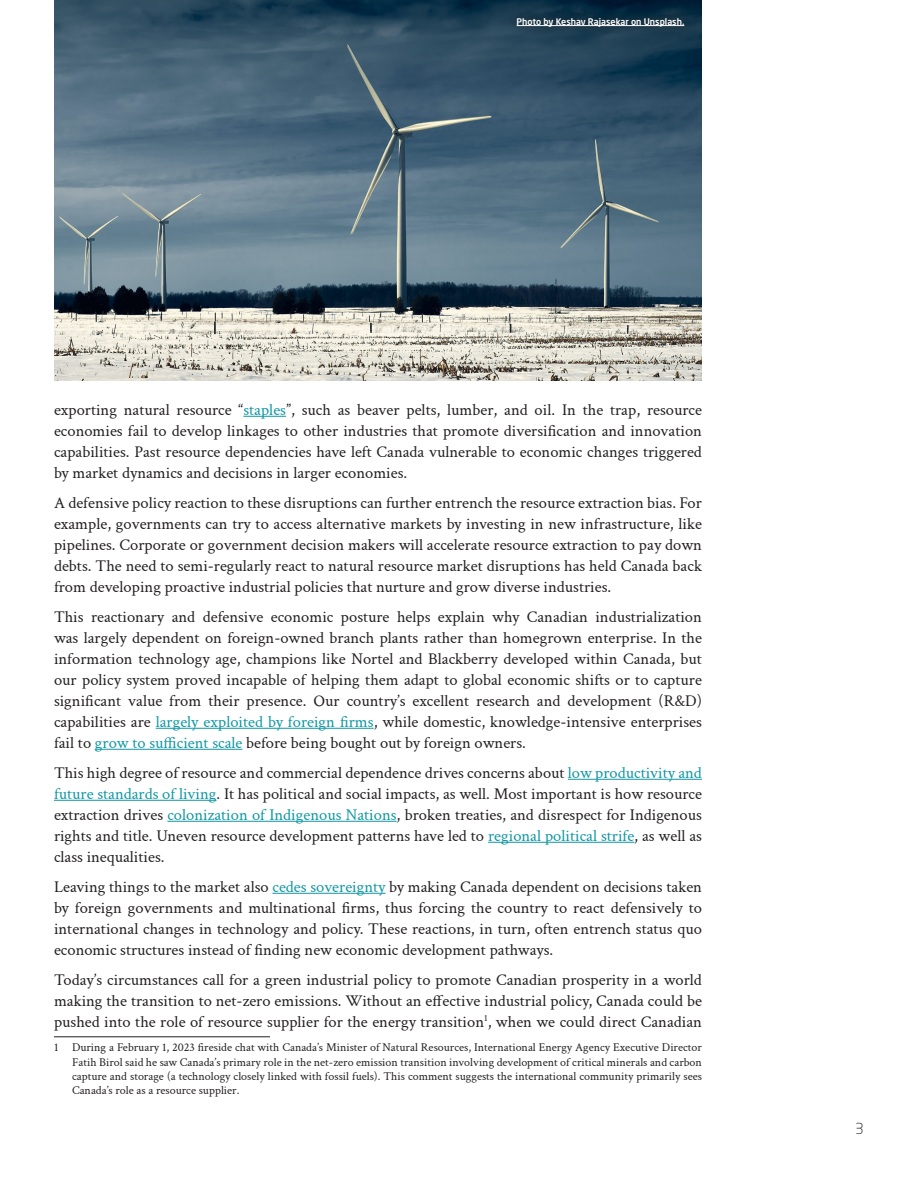
<style>
.page{position:relative;width:918px;height:1188px;background:#fff}
.page>*{position:absolute;margin:0;border:0;box-sizing:border-box;transform-origin:0 0}
._3_-_Paragraph{font:16.5px/21px "Crimson Text";color:#231f20;text-align:justify}
.t1{font:300 15px "Neo Sans W1 G";color:#231f20}
._4-_foot_notes{font:12px/14.4px "Crimson Text";color:#231f20;text-align:justify}
._3_-_Sub_header{font:500 9px "Neo Sans W1 G";color:#fff}
.s1{color:#0f97a3}
</style>
<div class="page">
<hr style="left:243px;top:416px;width:43px;height:1px;background:#0f97a3">
<hr style="left:156px;top:728px;width:218px;height:1px;background:#0f97a3">
<hr style="left:95px;top:749px;width:147px;height:1px;background:#0f97a3">
<hr style="left:568px;top:779px;width:134px;height:1px;background:#0f97a3">
<hr style="left:54px;top:800px;width:163px;height:1px;background:#0f97a3">
<hr style="left:167px;top:821px;width:230px;height:1px;background:#0f97a3">
<hr style="left:488px;top:842px;width:146px;height:1px;background:#0f97a3">
<hr style="left:272px;top:893px;width:114px;height:1px;background:#0f97a3">
<hr style="left:54px;top:1036px;width:216px;height:1px;background:#231f20">
<img style="left:54px;top:0;width:648px;height:381px">
<div style="left:509px;top:10px;width:182px;height:24px;background:#231f20;opacity:.75"></div>
<hr style="left:517px;top:25px;width:167px;height:1px;background:#fff">
<p class="_3_-_Sub_header" style="left:517px;top:16px;width:169px">Photo by Keshav Rajasekar on Unsplash.</p>
<p class="_3_-_Paragraph" style="left:54px;top:398px;width:650px">exporting natural resource “<span class="s1">staples</span>”, such as beaver pelts, lumber, and oil. In the trap, resource economies fail to develop linkages to other industries that promote diversification and innovation capabilities. Past resource dependencies have left Canada vulnerable to economic changes triggered by market dynamics and decisions in larger economies.</p>
<p class="_3_-_Paragraph" style="left:54px;top:491px;width:650px">A defensive policy reaction to these disruptions can further entrench the resource extraction bias. For example, governments can try to access alternative markets by investing in new infrastructure, like pipelines. Corporate or government decision makers will accelerate resource extraction to pay down debts. The need to semi-regularly react to natural resource market disruptions has held Canada back from developing proactive industrial policies that nurture and grow diverse industries.</p>
<p class="_3_-_Paragraph" style="left:54px;top:605px;width:650px">This reactionary and defensive economic posture helps explain why Canadian industrialization was largely dependent on foreign-owned branch plants rather than homegrown enterprise. In the information technology age, champions like Nortel and Blackberry developed within Canada, but our policy system proved incapable of helping them adapt to global economic shifts or to capture significant value from their presence. Our country’s excellent research and development (R&amp;D) capabilities are <span class="s1">largely exploited by foreign firms</span>, while domestic, knowledge-intensive enterprises fail to <span class="s1">grow to sufficient scale</span> before being bought out by foreign owners.</p>
<p class="_3_-_Paragraph" style="left:54px;top:761px;width:650px">This high degree of resource and commercial dependence drives concerns about <span class="s1">low productivity and future standards of living</span>. It has political and social impacts, as well. Most important is how resource extraction drives <span class="s1">colonization of Indigenous Nations</span>, broken treaties, and disrespect for Indigenous rights and title. Uneven resource development patterns have led to <span class="s1">regional political strife</span>, as well as class inequalities.</p>
<p class="_3_-_Paragraph" style="left:54px;top:875px;width:650px">Leaving things to the market also <span class="s1">cedes sovereignty</span> by making Canada dependent on decisions taken by foreign governments and multinational firms, thus forcing the country to react defensively to international changes in technology and policy. These reactions, in turn, often entrench status quo economic structures instead of finding new economic development pathways.</p>
<p class="_3_-_Paragraph" style="left:54px;top:968px;width:649px">Today’s circumstances call for a green industrial policy to promote Canadian prosperity in a world making the transition to net-zero emissions. Without an effective industrial policy, Canada could be pushed into the role of resource supplier for the energy transition<sup>1</sup>, when we could direct Canadian</p>
<p class="_4-_foot_notes" style="left:72px;top:1040px;width:632px;text-indent:-18px">1 During a February 1, 2023 fireside chat with Canada’s Minister of Natural Resources, International Energy Agency Executive Director Fatih Birol said he saw Canada’s primary role in the net-zero emission transition involving development of critical minerals and carbon capture and storage (a technology closely linked with fossil fuels). This comment suggests the international community primarily sees Canada’s role as a resource supplier.</p>
<p class="t1" style="left:855px;top:1119px;width:10px">3</p>
</div>
